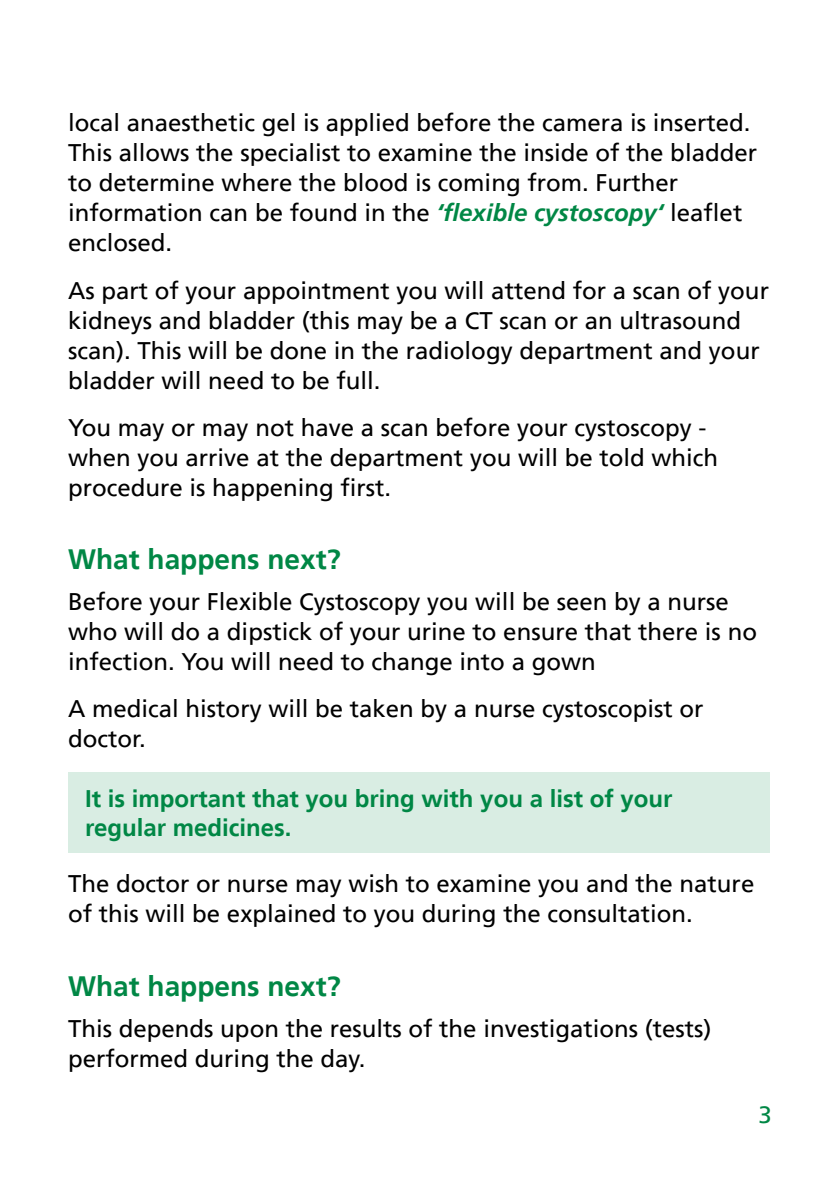
<style>
.page{position:relative;width:840px;height:1191px;background:#fff}
.page>*{position:absolute;margin:0;border:0;box-sizing:border-box;transform-origin:0 0}
.Main_Headings{font:700 28px "Frutiger LT";color:#008745}
.Body_Text{font:24px/30px "Frutiger LT";color:#000}
.Sub_Heading{font:700 24px/28.8px "Frutiger LT";color:#008745}
.t1{font:24px "Frutiger LT";color:#008745}
.s1{font-weight:700;font-style:italic;color:#008745}
</style>
<div class="page">
<div style="left:68px;top:772px;width:701px;height:81px;background:#d9ede3"></div>
<p class="Body_Text" style="left:68px;top:108px;width:690px">local anaesthetic gel is applied before the camera is inserted.<br>This allows the specialist to examine the inside of the bladder to determine where the blood is coming from. Further information can be found in the <span class="s1">‘flexible cystoscopy‘</span> leaflet enclosed.</p>
<p class="Body_Text" style="left:68px;top:275px;width:702px">As part of your appointment you will attend for a scan of your kidneys and bladder (this may be a CT scan or an ultrasound scan). This will be done in the radiology department and your bladder will need to be full.</p>
<p class="Body_Text" style="left:68px;top:412px;width:651px">You may or may not have a scan before your cystoscopy - when you arrive at the department you will be told which procedure is happening first.</p>
<p class="Main_Headings" style="left:68px;top:543px;width:274px">What happens next?</p>
<p class="Body_Text" style="left:68px;top:587px;width:690px">Before your Flexible Cystoscopy you will be seen by a nurse who will do a dipstick of your urine to ensure that there is no infection. You will need to change into a gown</p>
<p class="Body_Text" style="left:68px;top:694px;width:636px">A medical history will be taken by a nurse cystoscopist or doctor.</p>
<p class="Sub_Heading" style="left:85px;top:784px;width:588px">It is important that you bring with you a list of your regular medicines.</p>
<p class="Body_Text" style="left:68px;top:869px;width:687px">The doctor or nurse may wish to examine you and the nature of this will be explained to you during the consultation.</p>
<p class="Main_Headings" style="left:68px;top:969px;width:274px">What happens next?</p>
<p class="Body_Text" style="left:68px;top:1013px;width:644px">This depends upon the results of the investigations (tests) performed during the day.</p>
<p class="t1" style="left:758px;top:1101px;width:15px">3</p>
</div>
